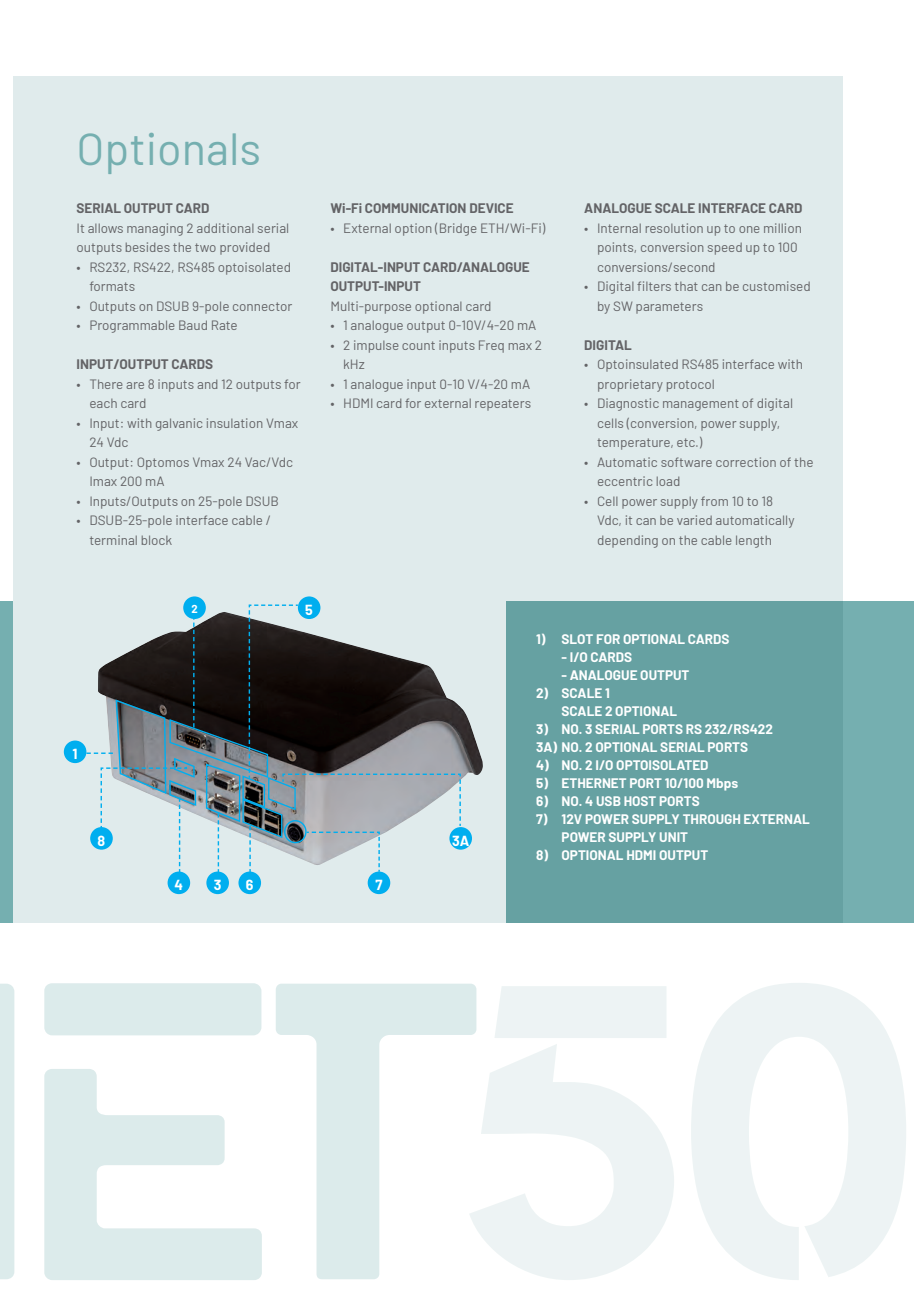
<style>
.page{position:relative;width:919px;height:1289px;background:#fff}
.page>*{position:absolute;margin:0;border:0;box-sizing:border-box;transform-origin:0 0}
.t1{font:45px "Barlow";color:#75afb0}
.t2{font:700 14.25px "Barlow";color:#fff}
.t3{font:13.5px/19.5px "Barlow";color:#636366}
.t4{font:700 13.5px/18px "Barlow";color:#fff}
.t5{font:700 13.5px/19.5px "Barlow";color:#636366}
.t6{font:700 11.25px "Barlow";color:#fff}
</style>
<div class="page">
<div style="left:13px;top:77px;width:829px;height:846px;background:#e0ebec"></div>
<svg style="left:0;top:983px;width:469px;height:296px"></svg>
<svg style="left:469px;top:983px;width:437px;height:296px;fill:#edf3f4"></svg>
<img style="left:461px;top:708px;width:22px;height:142px">
<div style="left:64px;top:740px;width:22px;height:23px;background:#00aeef;border-radius:50%"></div>
<svg style="left:183px;top:596px;width:23px;height:23px"></svg>
<div style="left:206px;top:871px;width:23px;height:23px;background:#00aeef;border-radius:50%"></div>
<div style="left:449px;top:827px;width:23px;height:22px;background:#00aeef;border-radius:50%"></div>
<div style="left:167px;top:871px;width:23px;height:23px;background:#00aeef;border-radius:50%"></div>
<div style="left:238px;top:871px;width:23px;height:23px;background:#00aeef;border-radius:50%"></div>
<div style="left:298px;top:596px;width:22px;height:23px;background:#00aeef;border-radius:50%"></div>
<div style="left:367px;top:871px;width:23px;height:23px;background:#00aeef;border-radius:50%"></div>
<svg style="left:86px;top:603px;width:375px;height:270px"></svg>
<div style="left:0;top:601px;width:13px;height:322px;background:#75afb0"></div>
<div style="left:506px;top:601px;width:407px;height:322px;background:linear-gradient(to right,#629d9e,#6fa9aa)"></div>
<h1 class="t1" style="left:77px;top:116px;width:186px">Optionals</h1>
<p class="t5" style="left:77px;top:198px;width:134px">SERIAL OUTPUT CARD</p>
<p class="t3" style="left:77px;top:217px;width:214px">It allows managing 2 additional serial outputs besides the two provided</p>
<p class="t3" style="left:89px;top:256px;width:203px;text-indent:-13px">• RS232, RS422, RS485 optoisolated formats</p>
<p class="t3" style="left:77px;top:295px;width:217px">• Outputs on DSUB 9-pole connector</p>
<p class="t3" style="left:77px;top:315px;width:163px">• Programmable Baud Rate</p>
<p class="t5" style="left:77px;top:354px;width:138px">INPUT/OUTPUT CARDS</p>
<p class="t3" style="left:89px;top:373px;width:213px;text-indent:-13px">• There are 8 inputs and 12 outputs for each card</p>
<p class="t3" style="left:89px;top:412px;width:210px;text-indent:-13px">• Input: with galvanic insulation Vmax<br>24 Vdc</p>
<p class="t3" style="left:89px;top:451px;width:205px;text-indent:-13px">• Output: Optomos Vmax 24 Vac/Vdc<br>Imax 200 mA</p>
<p class="t3" style="left:77px;top:490px;width:204px">• Inputs/Outputs on 25-pole DSUB</p>
<p class="t3" style="left:89px;top:509px;width:183px;text-indent:-13px">• DSUB-25-pole interface cable / terminal block</p>
<p class="t5" style="left:330px;top:197px;width:185px">Wi-Fi COMMUNICATION DEVICE</p>
<p class="t3" style="left:330px;top:217px;width:216px">• External option (Bridge ETH/Wi-Fi)</p>
<p class="t5" style="left:330px;top:256px;width:201px">DIGITAL-INPUT CARD/ANALOGUE<br>OUTPUT-INPUT</p>
<p class="t3" style="left:330px;top:295px;width:163px">Multi-purpose optional card</p>
<p class="t3" style="left:330px;top:314px;width:207px">• 1 analogue output 0-10V/4-20 mA</p>
<p class="t3" style="left:343px;top:334px;width:200px;text-indent:-13px">• 2 impulse count inputs Freq max 2 kHz</p>
<p class="t3" style="left:330px;top:373px;width:201px">• 1 analogue input 0-10 V/4-20 mA</p>
<p class="t3" style="left:330px;top:392px;width:202px">• HDMI card for external repeaters</p>
<p class="t5" style="left:584px;top:197px;width:220px">ANALOGUE SCALE INTERFACE CARD</p>
<p class="t3" style="left:597px;top:217px;width:206px;text-indent:-13px">• Internal resolution up to one million points, conversion speed up to 100 conversions/second</p>
<p class="t3" style="left:597px;top:275px;width:215px;text-indent:-13px">• Digital filters that can be customised by SW parameters</p>
<p class="t5" style="left:584px;top:334px;width:49px">DIGITAL</p>
<p class="t3" style="left:597px;top:353px;width:207px;text-indent:-13px">• Optoinsulated RS485 interface with proprietary protocol</p>
<p class="t3" style="left:597px;top:392px;width:197px;text-indent:-13px">• Diagnostic management of digital cells (conversion, power supply, temperature, etc.)</p>
<p class="t3" style="left:597px;top:451px;width:218px;text-indent:-13px">• Automatic software correction of the eccentric load</p>
<p class="t3" style="left:597px;top:490px;width:199px;text-indent:-13px">• Cell power supply from 10 to 18<br>Vdc, it can be varied automatically depending on the cable length</p>
<p class="t2" style="left:73px;top:743px;width:7px">1</p>
<p class="t2" style="left:98px;top:829px;width:9px">8</p>
<p class="t6" style="left:191px;top:600px;width:8px">2</p>
<p class="t2" style="left:305px;top:599px;width:9px">5</p>
<p class="t2" style="left:174px;top:874px;width:10px">4</p>
<p class="t2" style="left:246px;top:874px;width:9px">6</p>
<p class="t2" style="left:214px;top:874px;width:9px">3</p>
<p class="t2" style="left:375px;top:874px;width:9px">7</p>
<p class="t2" style="left:452px;top:829px;width:19px">3A</p>
<p class="t4" style="left:536px;top:629px;width:195px">1) SLOT FOR OPTIONAL CARDS</p>
<p class="t4" style="left:561px;top:647px;width:72px">- I/O CARDS</p>
<p class="t4" style="left:561px;top:665px;width:129px">- ANALOGUE OUTPUT</p>
<p class="t4" style="left:561px;top:682px;width:117px;text-indent:-26px">2) SCALE 1<br>SCALE 2 OPTIONAL</p>
<p class="t4" style="left:536px;top:718px;width:238px">3) NO. 3 SERIAL PORTS RS 232/RS422<br>3A) NO. 2 OPTIONAL SERIAL PORTS</p>
<p class="t4" style="left:536px;top:754px;width:174px">4) NO. 2 I/O OPTOISOLATED</p>
<p class="t4" style="left:536px;top:772px;width:204px">5) ETHERNET PORT 10/100 Mbps</p>
<p class="t4" style="left:536px;top:790px;width:165px">6) NO. 4 USB HOST PORTS</p>
<p class="t4" style="left:561px;top:808px;width:250px;text-indent:-26px">7) 12V POWER SUPPLY THROUGH EXTERNAL<br>POWER SUPPLY UNIT</p>
<p class="t4" style="left:536px;top:844px;width:174px">8) OPTIONAL HDMI OUTPUT</p>
</div>
